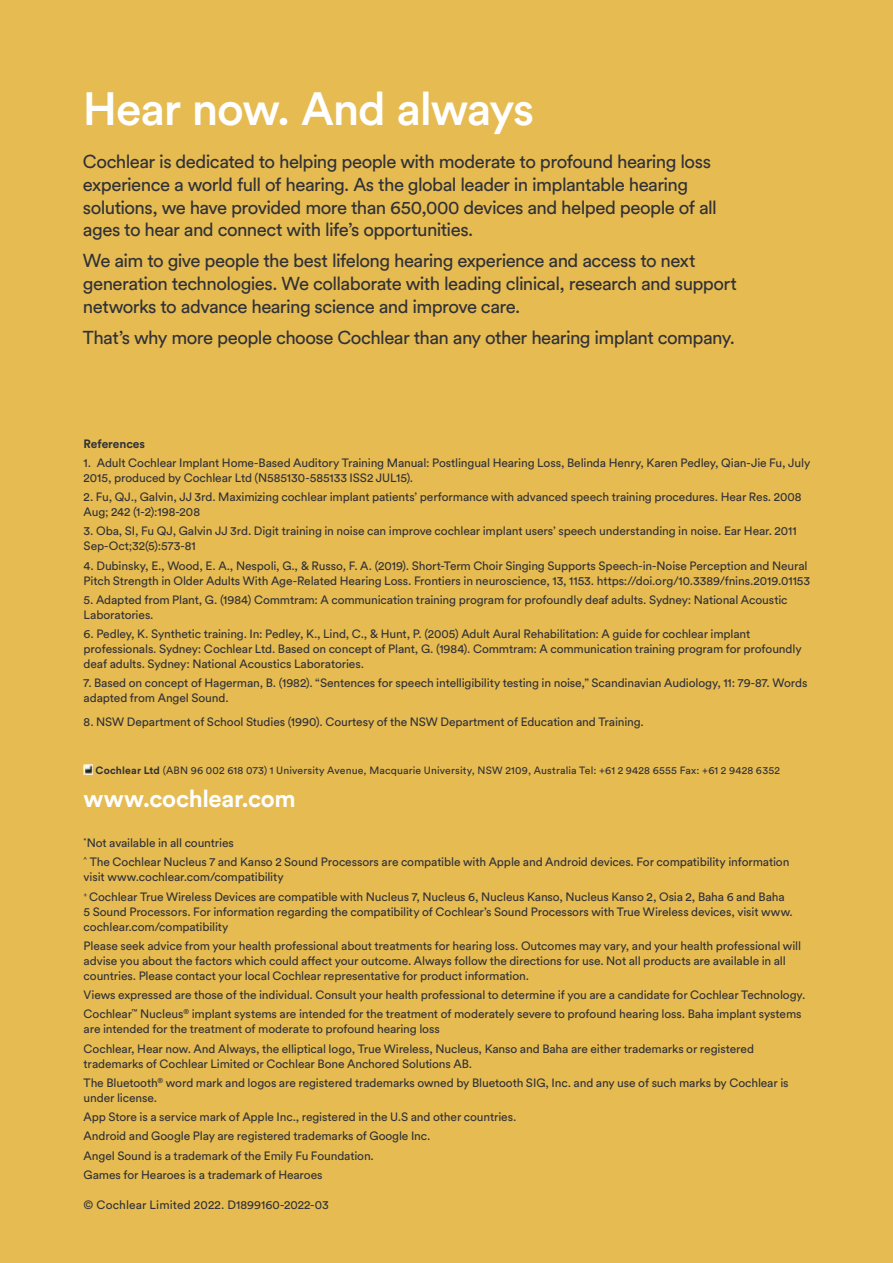
<style>
.page{position:relative;width:893px;height:1263px;background:#e5bb52}
.page>*{position:absolute;margin:0;border:0;box-sizing:border-box;transform-origin:0 0}
.t1{font:500 46.2px "Circular Std";letter-spacing:-.03em;color:#fff}
.t2{font:700 24px "Circular Std";letter-spacing:-.015em;color:#fff}
.t3{font:18.6px/22.6px "Circular Std";letter-spacing:-.03em;color:#313136}
.t4{font:12px/15px "Circular Std";letter-spacing:-.01em;color:#313136}
.t5{font:700 12px "Circular Std";letter-spacing:-.005em;color:#313136}
.t6{font:10.5px "Circular Std";letter-spacing:.015em;color:#313136}
.s1{font-weight:700}
</style>
<div class="page">
<svg style="left:84px;top:765px;width:9px;height:9px"></svg>
<h1 class="t1" style="left:83px;top:79px;width:453px">Hear now. And always</h1>
<p class="t3" style="left:83px;top:150px;width:635px">Cochlear is dedicated to helping people with moderate to profound hearing loss experience a world full of hearing. As the global leader in implantable hearing solutions, we have provided more than 650,000 devices and helped people of all ages to hear and connect with life’s opportunities.</p>
<h3 class="t3" style="left:83px;top:249px;width:656px">We aim to give people the best lifelong hearing experience and access to next generation technologies. We collaborate with leading clinical, research and support networks to advance hearing science and improve care.</h3>
<h3 class="t3" style="left:83px;top:325px;width:653px">That’s why more people choose Cochlear than any other hearing implant company.</h3>
<p class="t5" style="left:84px;top:436px;width:63px">References</p>
<p class="t4" style="left:84px;top:455px;width:728px">1. Adult Cochlear Implant Home-Based Auditory Training Manual: Postlingual Hearing Loss, Belinda Henry, Karen Pedley, Qian-Jie Fu, July<br>2015, produced by Cochlear Ltd (N585130-585133 ISS2 JUL15).</p>
<p class="t4" style="left:84px;top:489px;width:719px">2. Fu, QJ., Galvin, JJ 3rd. Maximizing cochlear implant patients’ performance with advanced speech training procedures. Hear Res. 2008<br>Aug; 242 (1-2):198-208</p>
<p class="t4" style="left:84px;top:523px;width:714px">3. Oba, SI, Fu QJ, Galvin JJ 3rd. Digit training in noise can improve cochlear implant users’ speech understanding in noise. Ear Hear. 2011<br>Sep-Oct;32(5):573-81</p>
<p class="t4" style="left:84px;top:558px;width:728px">4. Dubinsky, E., Wood, E. A., Nespoli, G., &amp; Russo, F. A. (2019). Short-Term Choir Singing Supports Speech-in-Noise Perception and Neural<br>Pitch Strength in Older Adults With Age-Related Hearing Loss. Frontiers in neuroscience, 13, 1153. https://doi.org/10.3389/fnins.2019.01153</p>
<p class="t4" style="left:84px;top:592px;width:705px">5. Adapted from Plant, G. (1984) Commtram: A communication training program for profoundly deaf adults. Sydney: National Acoustic<br>Laboratories.</p>
<p class="t4" style="left:84px;top:626px;width:719px">6. Pedley, K. Synthetic training. In: Pedley, K., Lind, C., &amp; Hunt, P. (2005) Adult Aural Rehabilitation: A guide for cochlear implant professionals. Sydney: Cochlear Ltd. Based on concept of Plant, G. (1984). Commtram: A communication training program for profoundly deaf adults. Sydney: National Acoustics Laboratories.</p>
<p class="t4" style="left:84px;top:675px;width:725px">7. Based on concept of Hagerman, B. (1982). “Sentences for speech intelligibility testing in noise,” Scandinavian Audiology, 11: 79-87. Words adapted from Angel Sound.</p>
<p class="t4" style="left:84px;top:714px;width:562px">8. NSW Department of School Studies (1990). Courtesy of the NSW Department of Education and Training.</p>
<p class="t6" style="left:95px;top:763px;width:686px"><span class="s1">Cochlear Ltd</span> (ABN 96 002 618 073) 1 University Avenue, Macquarie University, NSW 2109, Australia Tel: +61 2 9428 6555 Fax: +61 2 9428 6352</p>
<h2 class="t2" style="left:84px;top:783px;width:214px">www.cochlear.com</h2>
<p class="t4" style="left:84px;top:833px;width:707px;line-height:19.2px"><sup>*</sup>Not available in all countries<br><sup>^</sup> The Cochlear Nucleus 7 and Kanso 2 Sound Processors are compatible with Apple and Android devices. For compatibility information</p>
<p class="t4" style="left:84px;top:867px;width:703px;line-height:19.2px">visit www.cochlear.com/compatibility<br><sup>+</sup> Cochlear True Wireless Devices are compatible with Nucleus 7, Nucleus 6, Nucleus Kanso, Nucleus Kanso 2, Osia 2, Baha 6 and Baha</p>
<p class="t4" style="left:84px;top:904px;width:711px">5 Sound Processors. For information regarding the compatibility of Cochlear’s Sound Processors with True Wireless devices, visit www. cochlear.com/compatibility</p>
<p class="t4" style="left:84px;top:938px;width:719px">Please seek advice from your health professional about treatments for hearing loss. Outcomes may vary, and your health professional will advise you about the factors which could affect your outcome. Always follow the directions for use. Not all products are available in all countries. Please contact your local Cochlear representative for product information.</p>
<p class="t4" style="left:84px;top:985px;width:723px;line-height:19.2px">Views expressed are those of the individual. Consult your health professional to determine if you are a candidate for Cochlear Technology.<br>Cochlear<sup>™</sup> Nucleus<sup>®</sup> implant systems are intended for the treatment of moderately severe to profound hearing loss. Baha implant systems</p>
<p class="t4" style="left:84px;top:1019px;width:672px;line-height:19.2px">are intended for the treatment of moderate to profound hearing loss<br>Cochlear, Hear now. And Always, the elliptical logo, True Wireless, Nucleus, Kanso and Baha are either trademarks or registered</p>
<p class="t4" style="left:84px;top:1054px;width:706px;line-height:19.2px">trademarks of Cochlear Limited or Cochlear Bone Anchored Solutions AB.<br>The Bluetooth<sup>®</sup> word mark and logos are registered trademarks owned by Bluetooth SIG, Inc. and any use of such marks by Cochlear is</p>
<p class="t4" style="left:84px;top:1088px;width:434px;line-height:19.2px">under license.<br>App Store is a service mark of Apple Inc., registered in the U.S and other countries.<br>Android and Google Play are registered trademarks of Google Inc.<br>Angel Sound is a trademark of the Emily Fu Foundation.<br>Games for Hearoes is a trademark of Hearoes</p>
<p class="t4" style="left:84px;top:1197px;width:247px">© Cochlear Limited 2022. D1899160-2022-03</p>
</div>
